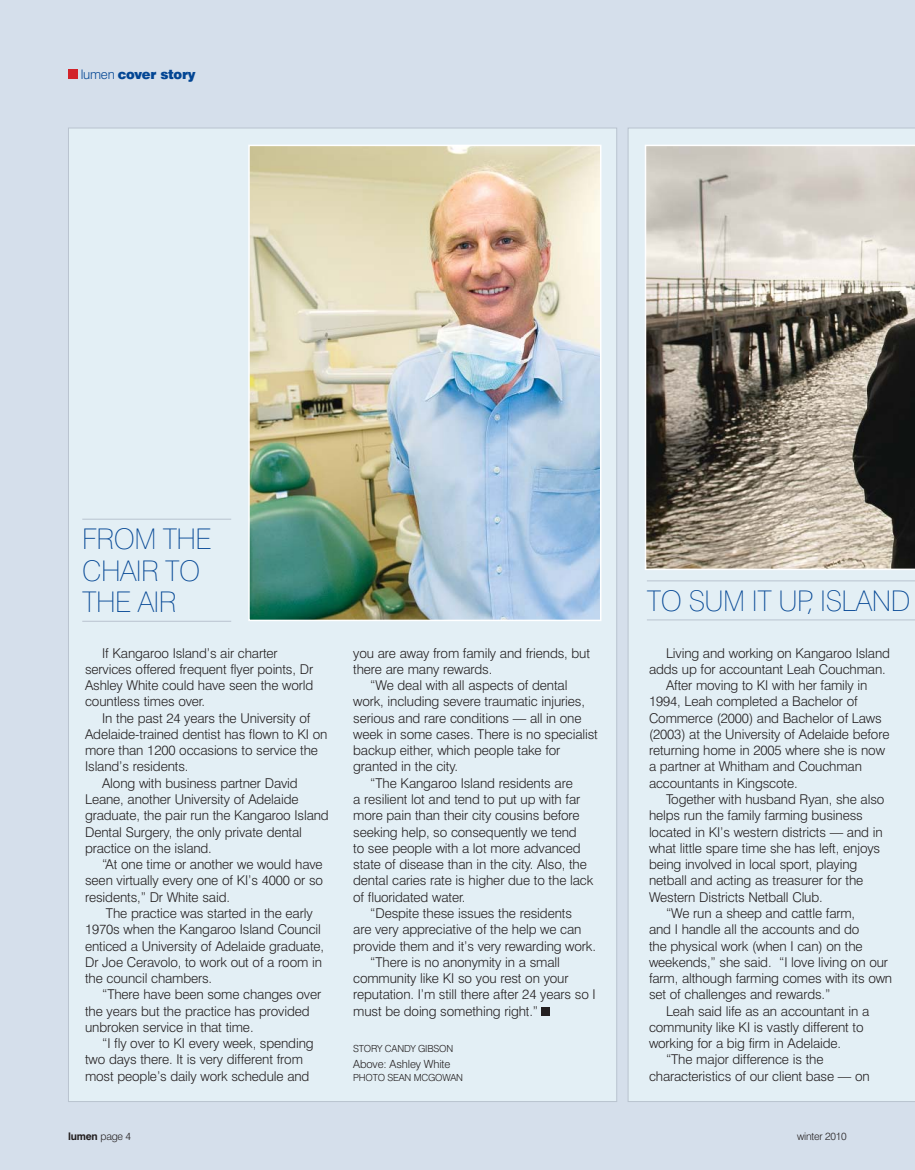
<style>
.page{position:relative;width:915px;height:1170px;background:#fff}
.page>*{position:absolute;margin:0;border:0;box-sizing:border-box;transform-origin:0 0}
.t1{font:100 28.5px/31.5px "Swiss 721 BT";letter-spacing:-.02em;color:#034694}
.t2{font:300 13.5px/16.2px "Swiss 721 BT";letter-spacing:-.01em;color:#231f20}
.t3{font:900 13.2px "Swiss 721 BT";letter-spacing:-.02em;color:#034694}
.t4{font:300 11.25px "Swiss 721 BT";letter-spacing:-.01em;color:#231f20}
.t5{font:700 10.5px "Swiss 721 BT";letter-spacing:-.02em;color:#231f20}
.t6{font:300 10.5px "Swiss 721 BT";letter-spacing:-.02em;color:#231f20}
.t7{font:300 9.75px "Swiss 721 BT";letter-spacing:-.02em;color:#231f20}
.s1{font-weight:300}
</style>
<div class="page">
<div style="left:0;top:0;width:914px;height:1169px;background:#d5dfeb"></div>
<div style="left:68px;top:128px;width:548px;height:973px;background:#e3eff5"></div>
<div style="left:627px;top:128px;width:287px;height:973px;background:#e3eff5"></div>
<svg style="left:644px;top:145px;width:270px;height:425px;background:#9c968b"></svg>
<img style="left:251px;top:148px;width:347px;height:470px">
<div style="left:248px;top:145px;width:353px;height:476px;border:2px solid #fff"></div>
<hr style="left:646px;top:580px;width:268px;height:1px;background:#b9c3cf">
<hr style="left:646px;top:619px;width:268px;height:1px;background:#b9c3cf">
<hr style="left:82px;top:519px;width:149px;height:1px;background:#b9c3cf">
<hr style="left:82px;top:621px;width:149px;height:1px;background:#b9c3cf">
<div style="left:541px;top:1007px;width:9px;height:8px;background:#231f20"></div>
<div style="left:68px;top:69px;width:10px;height:10px;background:#d2232a"></div>
<p class="t3" style="left:81px;top:67px;width:116px"><span class="s1">lumen</span> cover story</p>
<h1 class="t1" style="left:82px;top:526px;width:131px">FROM THE<br>CHAIR TO<br>THE AIR</h1>
<p class="t2" style="left:85px;top:645px;width:230px;text-indent:17px">If Kangaroo Island’s air charter services offered frequent flyer points, Dr Ashley White could have seen the world countless times over.</p>
<p class="t2" style="left:102px;top:710px;width:210px">In the past 24 years the University of</p>
<p class="t2" style="left:85px;top:726px;width:244px">Adelaide-trained dentist has flown to KI on</p>
<p class="t2" style="left:85px;top:743px;width:234px">more than 1200 occasions to service the</p>
<p class="t2" style="left:85px;top:759px;width:105px">Island’s residents.</p>
<p class="t2" style="left:102px;top:775px;width:197px">Along with business partner David</p>
<p class="t2" style="left:85px;top:791px;width:215px">Leane, another University of Adelaide</p>
<p class="t2" style="left:85px;top:808px;width:245px">graduate, the pair run the Kangaroo Island</p>
<p class="t2" style="left:85px;top:824px;width:218px">Dental Surgery, the only private dental</p>
<p class="t2" style="left:85px;top:840px;width:128px">practice on the island.</p>
<p class="t2" style="left:102px;top:856px;width:222px">“At one time or another we would have</p>
<p class="t2" style="left:85px;top:873px;width:239px">seen virtually every one of KI’s 4000 or so</p>
<p class="t2" style="left:85px;top:889px;width:146px">residents,” Dr White said.</p>
<p class="t2" style="left:106px;top:905px;width:208px">The practice was started in the early</p>
<p class="t2" style="left:85px;top:922px;width:237px">1970s when the Kangaroo Island Council</p>
<p class="t2" style="left:85px;top:938px;width:240px">enticed a University of Adelaide graduate,</p>
<p class="t2" style="left:85px;top:954px;width:238px">Dr Joe Ceravolo, to work out of a room in</p>
<p class="t2" style="left:85px;top:970px;width:128px">the council chambers.</p>
<p class="t2" style="left:102px;top:987px;width:220px">“There have been some changes over</p>
<p class="t2" style="left:85px;top:1003px;width:226px">the years but the practice has provided</p>
<p class="t2" style="left:85px;top:1019px;width:170px">unbroken service in that time.</p>
<p class="t2" style="left:102px;top:1035px;width:213px">“I fly over to KI every week, spending</p>
<p class="t2" style="left:85px;top:1052px;width:219px">two days there. It is very different from</p>
<p class="t2" style="left:85px;top:1068px;width:226px">most people’s daily work schedule and</p>
<p class="t2" style="left:353px;top:645px;width:238px">you are away from family and friends, but</p>
<p class="t2" style="left:353px;top:661px;width:140px">there are many rewards.</p>
<p class="t2" style="left:370px;top:678px;width:199px">“We deal with all aspects of dental</p>
<p class="t2" style="left:353px;top:694px;width:233px">work, including severe traumatic injuries,</p>
<p class="t2" style="left:353px;top:710px;width:230px">serious and rare conditions — all in one</p>
<p class="t2" style="left:353px;top:726px;width:246px">week in some cases. There is no specialist</p>
<p class="t2" style="left:353px;top:743px;width:209px">backup either, which people take for</p>
<p class="t2" style="left:353px;top:759px;width:106px">granted in the city.</p>
<p class="t2" style="left:370px;top:775px;width:204px">“The Kangaroo Island residents are</p>
<p class="t2" style="left:353px;top:791px;width:228px">a resilient lot and tend to put up with far</p>
<p class="t2" style="left:353px;top:808px;width:228px">more pain than their city cousins before</p>
<p class="t2" style="left:353px;top:824px;width:225px">seeking help, so consequently we tend</p>
<p class="t2" style="left:353px;top:840px;width:229px">to see people with a lot more advanced</p>
<p class="t2" style="left:353px;top:856px;width:235px">state of disease than in the city. Also, the</p>
<p class="t2" style="left:353px;top:873px;width:241px">dental caries rate is higher due to the lack</p>
<p class="t2" style="left:353px;top:889px;width:114px">of fluoridated water.</p>
<p class="t2" style="left:370px;top:905px;width:203px">“Despite these issues the residents</p>
<p class="t2" style="left:353px;top:922px;width:230px">are very appreciative of the help we can</p>
<p class="t2" style="left:353px;top:938px;width:244px">provide them and it’s very rewarding work.</p>
<p class="t2" style="left:370px;top:954px;width:191px">“There is no anonymity in a small</p>
<p class="t2" style="left:353px;top:970px;width:217px">community like KI so you rest on your</p>
<p class="t2" style="left:353px;top:987px;width:244px">reputation. I’m still there after 24 years so I</p>
<p class="t2" style="left:353px;top:1003px;width:186px">must be doing something right.”</p>
<p class="t7" style="left:353px;top:1043px;width:102px">STORY CANDY GIBSON</p>
<p class="t4" style="left:353px;top:1058px;width:99px">Above: Ashley White</p>
<p class="t7" style="left:353px;top:1072px;width:111px">PHOTO SEAN MCGOWAN</p>
<h1 class="t1" style="left:646px;top:588px;width:265px">TO SUM IT UP, ISLAND</h1>
<p class="t2" style="left:665px;top:645px;width:225px">Living and working on Kangaroo Island</p>
<p class="t2" style="left:648px;top:661px;width:238px">adds up for accountant Leah Couchman.</p>
<p class="t2" style="left:665px;top:678px;width:203px">After moving to KI with her family in</p>
<p class="t2" style="left:648px;top:694px;width:210px">1994, Leah completed a Bachelor of</p>
<p class="t2" style="left:648px;top:710px;width:234px">Commerce (2000) and Bachelor of Laws</p>
<p class="t2" style="left:648px;top:726px;width:242px">(2003) at the University of Adelaide before</p>
<p class="t2" style="left:648px;top:743px;width:237px">returning home in 2005 where she is now</p>
<p class="t2" style="left:648px;top:759px;width:214px">a partner at Whitham and Couchman</p>
<p class="t2" style="left:648px;top:775px;width:150px">accountants in Kingscote.</p>
<p class="t2" style="left:665px;top:791px;width:220px">Together with husband Ryan, she also</p>
<p class="t2" style="left:648px;top:808px;width:215px">helps run the family farming business</p>
<p class="t2" style="left:648px;top:824px;width:235px">located in KI’s western districts — and in</p>
<p class="t2" style="left:648px;top:840px;width:233px">what little spare time she has left, enjoys</p>
<p class="t2" style="left:648px;top:856px;width:210px">being involved in local sport, playing</p>
<p class="t2" style="left:648px;top:873px;width:216px">netball and acting as treasurer for the</p>
<p class="t2" style="left:648px;top:889px;width:175px">Western Districts Netball Club.</p>
<p class="t2" style="left:665px;top:905px;width:191px">“We run a sheep and cattle farm,</p>
<p class="t2" style="left:648px;top:922px;width:212px">and I handle all the accounts and do</p>
<p class="t2" style="left:648px;top:938px;width:215px">the physical work (when I can) on the</p>
<p class="t2" style="left:648px;top:954px;width:240px">weekends,” she said. “I love living on our</p>
<p class="t2" style="left:648px;top:970px;width:245px">farm, although farming comes with its own</p>
<p class="t2" style="left:648px;top:987px;width:183px">set of challenges and rewards.”</p>
<p class="t2" style="left:665px;top:1003px;width:205px">Leah said life as an accountant in a</p>
<p class="t2" style="left:648px;top:1019px;width:216px">community like KI is vastly different to</p>
<p class="t2" style="left:648px;top:1035px;width:193px">working for a big firm in Adelaide.</p>
<p class="t2" style="left:665px;top:1052px;width:159px">“The major difference is the</p>
<p class="t2" style="left:648px;top:1068px;width:222px">characteristics of our client base — on</p>
<p class="t5" style="left:68px;top:1131px;width:65px">lumen <span class="s1">page 4</span></p>
<p class="t6" style="left:796px;top:1131px;width:51px">winter 2010</p>
</div>
